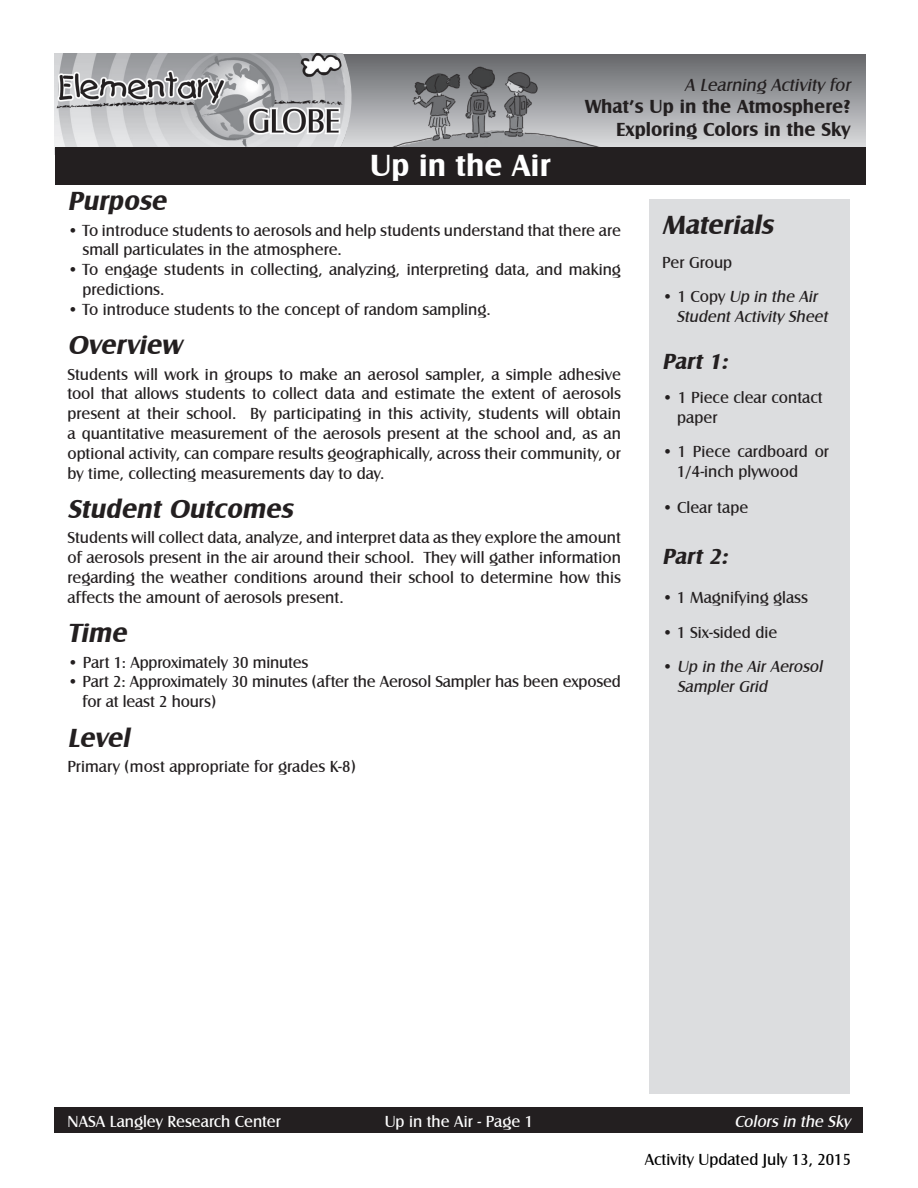
<style>
.page{position:relative;width:918px;height:1188px;background:#fff}
.page>*{position:absolute;margin:0;border:0;box-sizing:border-box;transform-origin:0 0}
.t1{font:700 31.5px "Castle T";color:#fff}
.Heading_1{font:italic 700 27px "Castle T";color:#231f20}
.Heading_1-2{font:italic 700 27px "Castle T";color:#231f20}
.t2{font:italic 700 22.5px "Castle T";color:#231f20}
.t3{font:700 19.5px "Castle T";color:#231f20}
.t4{font:italic 18px "Castle T";color:#231f20}
.t5{font:16.5px/19.8px "Castle T";color:#231f20}
.t6{font:italic 16.5px/19.8px "Castle T";color:#231f20}
.t7{font:16.5px "Castle T";color:#fff}
.t8{font:16.5px "Castle T";color:#000}
.t9{font:italic 16.5px "Castle T";color:#fff}
.s1{font-style:normal}
</style>
<div class="page">
<div style="left:55px;top:54px;width:811px;height:100px;background:linear-gradient(to bottom,#65666a,#e2e3e5)"></div>
<img style="left:55px;top:54px;width:424px;height:93px">
<svg style="left:55px;top:184px;width:810px;height:1px"></svg>
<svg style="left:336px;top:54px;width:27px;height:93px;background:#b0b1b3"></svg>
<img style="left:381px;top:60px;width:383px;height:87px">
<div style="left:55px;top:147px;width:810px;height:37px;background:#231f20"></div>
<div style="left:55px;top:1108px;width:808px;height:25px;background:#231f20"></div>
<div style="left:650px;top:199px;width:200px;height:895px;background:#dcdddf"></div>
<p class="t4" style="left:684px;top:75px;width:171px">A Learning Activity for</p>
<p class="t1" style="left:370px;top:148px;width:182px">Up in the Air</p>
<p class="t3" style="left:585px;top:95px;width:267px">What’s Up in the Atmosphere?</p>
<p class="t3" style="left:616px;top:119px;width:236px">Exploring Colors in the Sky</p>
<p class="Heading_1" style="left:68px;top:186px;width:106px">Purpose</p>
<p class="t5" style="left:82px;top:220px;width:540px;text-indent:-15px">• To introduce students to aerosols and help students understand that there are small particulates in the atmosphere.</p>
<p class="t5" style="left:82px;top:260px;width:540px;text-indent:-15px">• To engage students in collecting, analyzing, interpreting data, and making predictions.</p>
<p class="t5" style="left:68px;top:300px;width:425px">• To introduce students to the concept of random sampling.</p>
<p class="Heading_1" style="left:68px;top:330px;width:121px">Overview</p>
<p class="t5" style="left:68px;top:364px;width:555px;text-align:justify">Students will work in groups to make an aerosol sampler, a simple adhesive tool that allows students to collect data and estimate the extent of aerosols present at their school. By participating in this activity, students will obtain a quantitative measurement of the aerosols present at the school and, as an optional activity, can compare results geographically, across their community, or by time, collecting measurements day to day.</p>
<p class="Heading_1" style="left:68px;top:494px;width:232px">Student Outcomes</p>
<p class="t5" style="left:68px;top:528px;width:555px;text-align:justify">Students will collect data, analyze, and interpret data as they explore the amount of aerosols present in the air around their school. They will gather information regarding the weather conditions around their school to determine how this affects the amount of aerosols present.</p>
<p class="Heading_1-2" style="left:68px;top:618px;width:66px">Time</p>
<p class="t5" style="left:68px;top:652px;width:242px">• Part 1: Approximately 30 minutes</p>
<p class="t5" style="left:83px;top:672px;width:540px;text-indent:-15px">• Part 2: Approximately 30 minutes (after the Aerosol Sampler has been exposed for at least 2 hours)</p>
<p class="Heading_1" style="left:68px;top:722px;width:69px">Level</p>
<p class="t5" style="left:68px;top:757px;width:290px">Primary (most appropriate for grades K-8)</p>
<p class="Heading_1" style="left:662px;top:209px;width:118px">Materials</p>
<p class="t5" style="left:662px;top:253px;width:72px">Per Group</p>
<p class="t6" style="left:677px;top:287px;width:156px;text-indent:-14px"><span class="s1">• 1 C o py</span> Up in the Air<br>Student Activity Sheet</p>
<p class="t2" style="left:662px;top:348px;width:72px">Part 1:</p>
<p class="t5" style="left:677px;top:388px;width:147px;text-indent:-15px">• 1 Piece clear contact paper</p>
<p class="t5" style="left:677px;top:442px;width:153px;text-indent:-15px">• 1 Piece cardboard or<br>1/4-inch plywood</p>
<p class="t5" style="left:662px;top:497px;width:88px">• Clear tape</p>
<p class="t2" style="left:662px;top:543px;width:72px">Part 2:</p>
<p class="t5" style="left:662px;top:588px;width:147px">• 1 Magnifying glass</p>
<p class="t5" style="left:662px;top:622px;width:117px">• 1 Six-sided die</p>
<p class="t6" style="left:677px;top:657px;width:150px;text-indent:-15px"><span class="s1">•</span> Up in the Air Aerosol<br>Sampler Grid</p>
<p class="t7" style="left:68px;top:1112px;width:215px">NASA Langley Research Center</p>
<p class="t7" style="left:385px;top:1112px;width:150px">Up in the Air - Page 1</p>
<p class="t9" style="left:734px;top:1112px;width:118px">Colors in the Sky</p>
<p class="t8" style="left:645px;top:1151px;width:208px">Activity Updated July 13, 2015</p>
</div>
